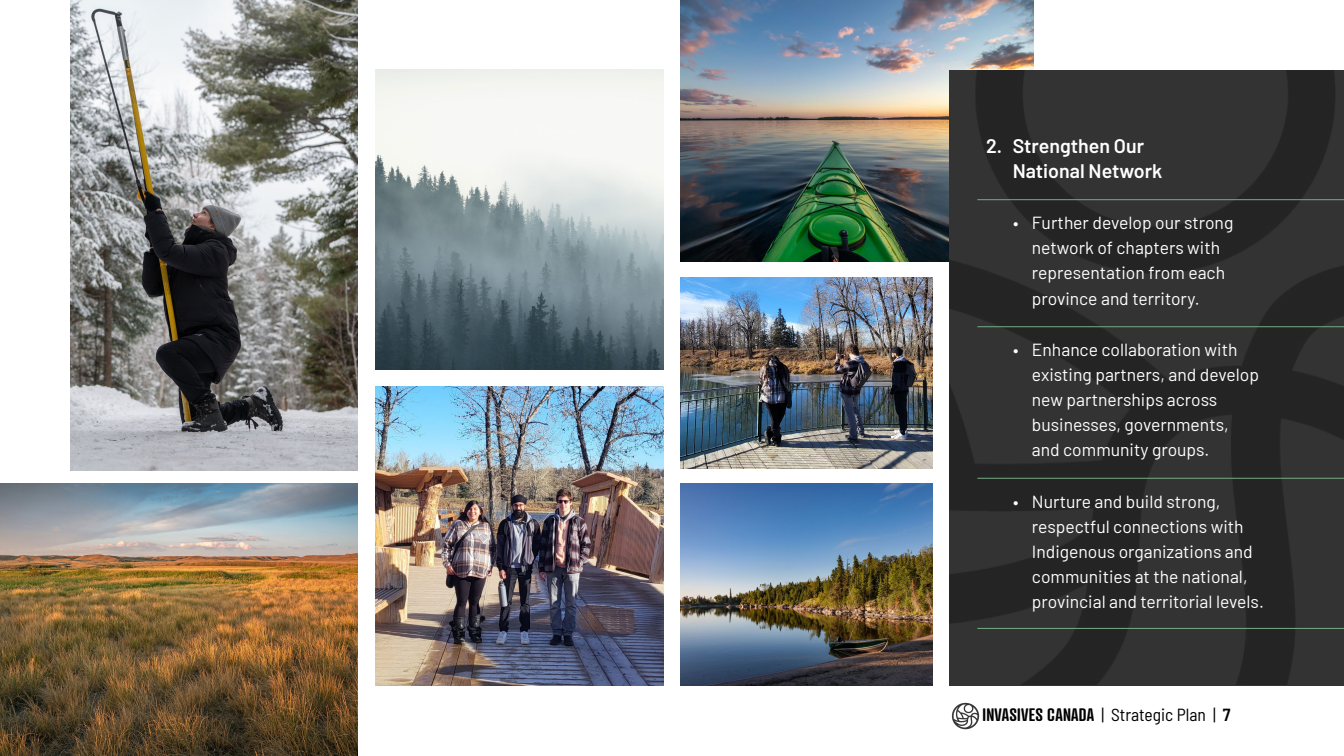
<style>
.page{position:relative;width:1344px;height:756px;background:#fff}
.page>*{position:absolute;margin:0;border:0;box-sizing:border-box;transform-origin:0 0}
.t1{font:600 19.6px/25.2px "Barlow";color:#fff}
.t2{font:17.5px/25.2px "Barlow";color:#fff}
.t3{font:600 17.5px "Atrament";letter-spacing:.015em;color:#000}
.s1{font-family:"Barlow";font-weight:400;font-stretch:semi-condensed}
.s2{font-family:"Barlow";font-stretch:semi-condensed}
</style>
<div class="page">
<img style="left:681px;top:0;width:352px;height:261px">
<img style="left:950px;top:70px;width:394px;height:614px">
<hr style="left:977px;top:199px;width:367px;height:1px;background:#72a681">
<hr style="left:977px;top:326px;width:367px;height:1px;background:#72a681">
<hr style="left:977px;top:478px;width:367px;height:1px;background:#72a681">
<hr style="left:977px;top:628px;width:367px;height:1px;background:#72a681">
<img style="left:0;top:484px;width:358px;height:272px">
<img style="left:70px;top:0;width:288px;height:470px">
<img style="left:375px;top:386px;width:288px;height:300px">
<img style="left:375px;top:70px;width:288px;height:300px">
<img style="left:681px;top:484px;width:251px;height:202px">
<img style="left:681px;top:277px;width:251px;height:192px">
<img style="left:950px;top:700px;width:31px;height:32px;border-radius:16px">
<h2 class="t1" style="left:1013px;top:131px;width:151px;text-indent:-27px">2. Strengthen Our<br>National Network</h2>
<p class="t2" style="left:1032px;top:209px;width:203px;text-indent:-19px">• Further develop our strong network of chapters with representation from each province and territory.</p>
<p class="t2" style="left:1032px;top:335px;width:229px;text-indent:-19px">• Enhance collaboration with existing partners, and develop new partnerships across businesses, governments, and community groups.</p>
<p class="t2" style="left:1032px;top:487px;width:233px;text-indent:-19px">• Nurture and build strong, respectful connections with<br>Indigenous organizations and communities at the national, provincial and territorial levels.</p>
<p class="t3" style="left:982px;top:703px;width:249px">INVASIVES CANADA <span class="s1">| Strategic Plan |</span> <span class="s2">7</span></p>
</div>
